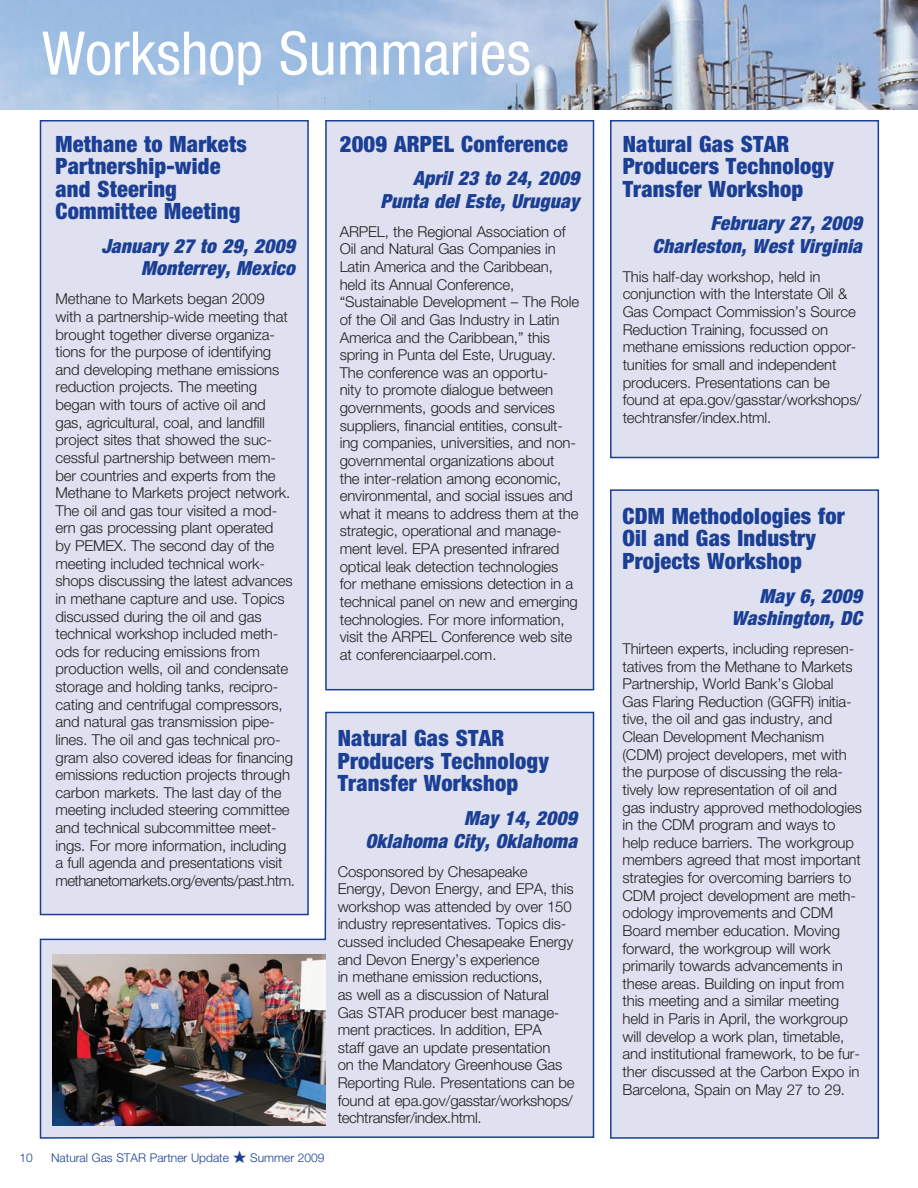
<style>
.page{position:relative;width:918px;height:1188px;background:#fff}
.page>*{position:absolute;margin:0;border:0;box-sizing:border-box;transform-origin:0 0}
.t1{font:condensed 60px "Helvetica Neue";color:#fff}
.t2{font:900 condensed 22.5px/22.5px "Helvetica Neue";letter-spacing:.01em;color:#1b3f94}
.t3{font:italic 900 condensed 19.5px/22.5px "Helvetica Neue";letter-spacing:.01em;color:#1b3f94;text-align:right}
.t4{font:300 15px/17.5px "Helvetica Neue";letter-spacing:-.01em;color:#231f20}
.t5{font:300 12px "Helvetica Neue";color:#1b3f94}
</style>
<div class="page">
<img style="left:0;top:0;width:918px;height:110px">
<div style="left:40px;top:121px;width:268px;height:794px;background:#dfe1f0"></div>
<div style="left:40px;top:120px;width:269px;height:795px;border:2px solid #1b3f94"></div>
<svg style="left:39px;top:711px;width:556px;height:428px"></svg>
<img style="left:53px;top:954px;width:272px;height:172px">
<div style="left:611px;top:121px;width:267px;height:337px;background:#dfe1f0"></div>
<div style="left:610px;top:120px;width:269px;height:338px;border:2px solid #1b3f94"></div>
<div style="left:326px;top:121px;width:268px;height:569px;background:#dfe1f0"></div>
<div style="left:325px;top:120px;width:269px;height:570px;border:2px solid #1b3f94"></div>
<div style="left:611px;top:490px;width:267px;height:648px;background:#dfe1f0"></div>
<div style="left:610px;top:489px;width:269px;height:650px;border:2px solid #1b3f94"></div>
<h1 class="t1" style="left:42px;top:19px;width:490px">Workshop Summaries</h1>
<h2 class="t2" style="left:55px;top:132px;width:193px">Methane to Markets<br>Partnership-wide and Steering<br>Committee Meeting</h2>
<h3 class="t3" style="left:101px;top:234px;width:195px">January 27 to 29, 2009<br>Monterrey, Mexico</h3>
<p class="t4" style="left:55px;top:290px;width:241px">Methane to Markets began 2009<br>with a partnership-wide meeting that brought together diverse organiza&shy;tions for the purpose of identifying and developing methane emissions reduction projects. The meeting began with tours of active oil and gas, agricultural, coal, and landfill project sites that showed the suc&shy;cessful partnership between mem&shy;ber countries and experts from the Methane to Markets project network.<br>The oil and gas tour visited a mod&shy;ern gas processing plant operated<br>by PEMEX. The second day of the meeting included technical work&shy;shops discussing the latest advances in methane capture and use. Topics discussed during the oil and gas technical workshop included meth&shy;ods for reducing emissions from production wells, oil and condensate storage and holding tanks, recipro&shy;cating and centrifugal compressors, and natural gas transmission pipe&shy;lines. The oil and gas technical pro&shy;gram also covered ideas for financing emissions reduction projects through carbon markets. The last day of the meeting included steering committee and technical subcommittee meet&shy;ings. For more information, including a full agenda and presentations visit methanetomarkets.org/events/past.htm.</p>
<p class="t5" style="left:20px;top:1150px;width:15px">10</p>
<p class="t5" style="left:51px;top:1150px;width:275px">Natural Gas STAR Partner Update ★ Summer 2009</p>
<h2 class="t2" style="left:340px;top:132px;width:230px">2009 ARPEL Conference</h2>
<h3 class="t3" style="left:381px;top:167px;width:200px">April 23 to 24, 2009<br>Punta del Este, Uruguay</h3>
<p class="t4" style="left:340px;top:222px;width:241px">ARPEL, the Regional Association of Oil and Natural Gas Companies in Latin America and the Caribbean, held its Annual Conference, “Sustainable Development – The Role of the Oil and Gas Industry in Latin America and the Caribbean,” this spring in Punta del Este, Uruguay.<br>The conference was an opportu-<br>nity to promote dialogue between governments, goods and services suppliers, financial entities, consult&shy;ing companies, universities, and non&shy;governmental organizations about<br>the inter-relation among economic, environmental, and social issues and what it means to address them at the strategic, operational and manage&shy;ment level. EPA presented infrared optical leak detection technologies<br>for methane emissions detection in a technical panel on new and emerging technologies. For more information, visit the ARPEL Conference web site at conferenciaarpel.com.</p>
<h2 class="t2" style="left:338px;top:727px;width:213px">Natural Gas STAR<br>Producers Technology<br>Transfer Workshop</h2>
<h3 class="t3" style="left:366px;top:807px;width:213px">May 14, 2009<br>Oklahoma City, Oklahoma</h3>
<p class="t4" style="left:338px;top:862px;width:239px">Cosponsored by Chesapeake Energy, Devon Energy, and EPA, this workshop was attended by over 150 industry representatives. Topics dis&shy;cussed included Chesapeake Energy and Devon Energy’s experience<br>in methane emission reductions,<br>as well as a discussion of Natural Gas STAR producer best manage&shy;ment practices. In addition, EPA<br>staff gave an update presentation<br>on the Mandatory Greenhouse Gas Reporting Rule. Presentations can be found at epa.gov/gasstar/workshops/ techtransfer/index.html.</p>
<h2 class="t2" style="left:623px;top:132px;width:213px">Natural Gas STAR<br>Producers Technology<br>Transfer Workshop</h2>
<h3 class="t3" style="left:653px;top:212px;width:211px">February 27, 2009<br>Charleston, West Virginia</h3>
<p class="t4" style="left:623px;top:267px;width:240px">This half-day workshop, held in conjunction with the Interstate Oil &amp; Gas Compact Commission’s Source Reduction Training, focussed on methane emissions reduction oppor&shy;tunities for small and independent producers. Presentations can be found at epa.gov/gasstar/workshops/ techtransfer/index.html.</p>
<h2 class="t2" style="left:622px;top:504px;width:224px">CDM Methodologies for<br>Oil and Gas Industry<br>Projects Workshop</h2>
<h3 class="t3" style="left:732px;top:584px;width:132px">May 6, 2009<br>Washington, DC</h3>
<p class="t4" style="left:622px;top:639px;width:241px">Thirteen experts, including represen&shy;tatives from the Methane to Markets Partnership, World Bank’s Global Gas Flaring Reduction (GGFR) initia&shy;tive, the oil and gas industry, and Clean Development Mechanism (CDM) project developers, met with the purpose of discussing the rela&shy;tively low representation of oil and gas industry approved methodologies in the CDM program and ways to help reduce barriers. The workgroup members agreed that most important strategies for overcoming barriers to CDM project development are meth&shy;odology improvements and CDM Board member education. Moving forward, the workgroup will work primarily towards advancements in these areas. Building on input from this meeting and a similar meeting held in Paris in April, the workgroup will develop a work plan, timetable, and institutional framework, to be fur&shy;ther discussed at the Carbon Expo in Barcelona, Spain on May 27 to 29.</p>
</div>
